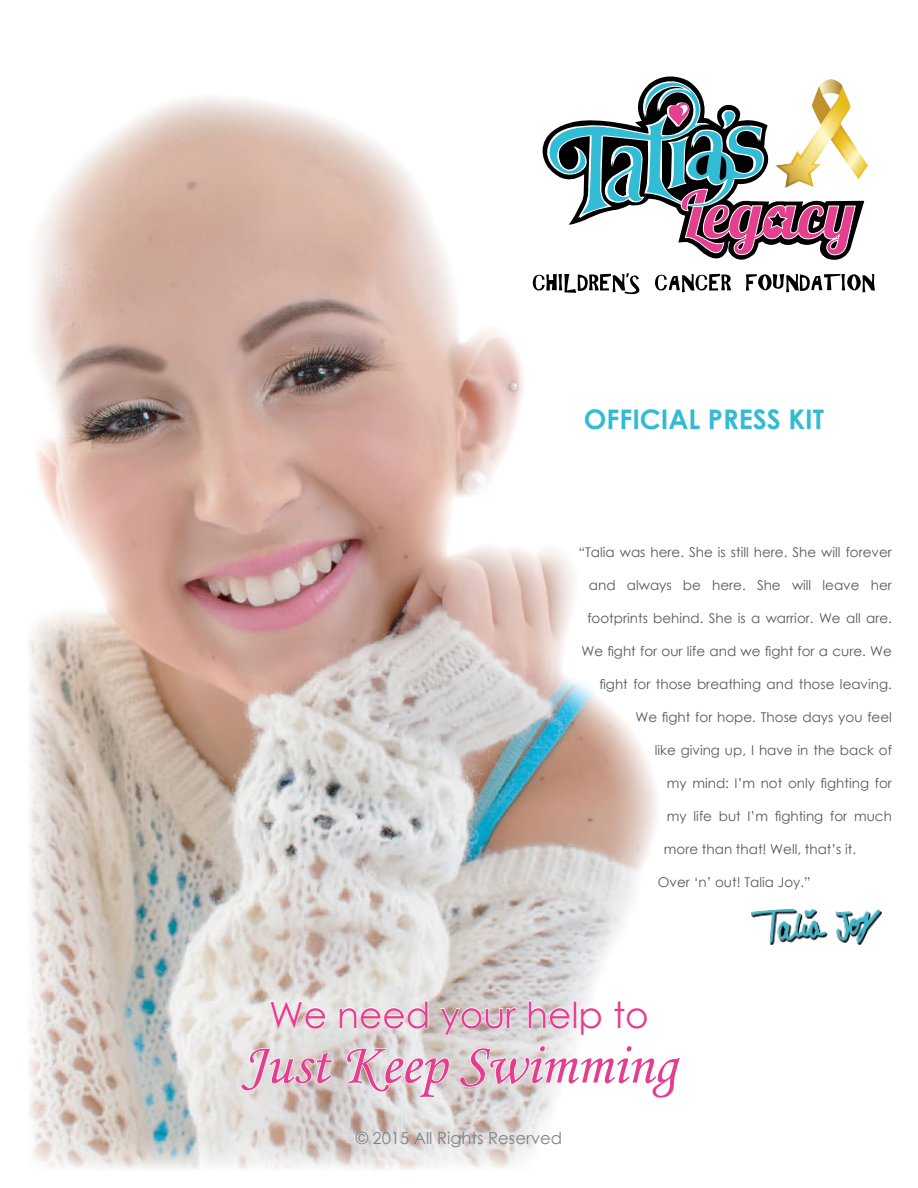
<style>
.page{position:relative;width:918px;height:1188px;background:#fff}
.page>*{position:absolute;margin:0;border:0;box-sizing:border-box;transform-origin:0 0}
.t1{font:58.5px "Monotype Corsiva";color:#e63d90}
.t2{font:36px "Century Gothic";color:#e63d90}
.t3{font:700 27px "Century Gothic";color:#31bbd5}
.t4{font:16.5px "Century Gothic";color:#808285}
.t5{font:13.5px "Century Gothic";color:#58595b}
</style>
<div class="page">
<img style="left:29px;top:97px;width:628px;height:1073px">
<svg style="left:538px;top:97px;width:327px;height:171px"></svg>
<svg style="left:544px;top:76px;width:312px;height:180px"></svg>
<svg style="left:533px;top:273px;width:106px;height:21px"></svg>
<svg style="left:655px;top:274px;width:76px;height:18px"></svg>
<svg style="left:746px;top:274px;width:129px;height:18px"></svg>
<img style="left:776px;top:80px;width:92px;height:107px">
<svg style="left:269px;top:1001px;width:57px;height:28px"></svg>
<svg style="left:339px;top:1000px;width:90px;height:29px"></svg>
<svg style="left:439px;top:1007px;width:79px;height:29px;background:#d6d0ce"></svg>
<svg style="left:528px;top:1000px;width:43px;height:29px"></svg>
<div style="left:573px;top:1001px;width:4px;height:27px;border:1px solid #fff"></div>
<svg style="left:580px;top:1007px;width:22px;height:29px"></svg>
<svg style="left:613px;top:1000px;width:35px;height:29px"></svg>
<svg style="left:240px;top:1048px;width:93px;height:44px;background:#e0dbd8"></svg>
<svg style="left:346px;top:1047px;width:104px;height:51px"></svg>
<svg style="left:459px;top:1045px;width:198px;height:54px"></svg>
<img style="left:751px;top:910px;width:130px;height:35px">
<h3 class="t3" style="left:584px;top:399px;width:242px">OFFICIAL PRESS KIT</h3>
<p class="t5" style="left:578px;top:542px;width:315px">“Talia was here. She is still here. She will forever</p>
<p class="t5" style="left:589px;top:575px;width:304px">and always be here. She will leave her</p>
<p class="t5" style="left:587px;top:608px;width:306px">footprints behind. She is a warrior. We all are.</p>
<p class="t5" style="left:581px;top:641px;width:312px">We fight for our life and we fight for a cure. We</p>
<p class="t5" style="left:599px;top:674px;width:294px">fight for those breathing and those leaving.</p>
<p class="t5" style="left:635px;top:707px;width:258px">We fight for hope. Those days you feel</p>
<p class="t5" style="left:655px;top:740px;width:239px">like giving up, I have in the back of</p>
<p class="t5" style="left:667px;top:773px;width:227px">my mind: I’m not only fighting for</p>
<p class="t5" style="left:667px;top:806px;width:227px">my life but I’m fighting for much</p>
<p class="t5" style="left:664px;top:839px;width:194px">more than that! Well, that’s it.</p>
<p class="t5" style="left:658px;top:872px;width:154px">Over ‘n’ out! Talia Joy.”</p>
<h2 class="t2" style="left:269px;top:989px;width:381px">We need your help to</h2>
<h1 class="t1" style="left:241px;top:1029px;width:437px">Just Keep Swimming</h1>
<p class="t4" style="left:356px;top:1127px;width:208px">© 2015 All Rights Reserved</p>
</div>
